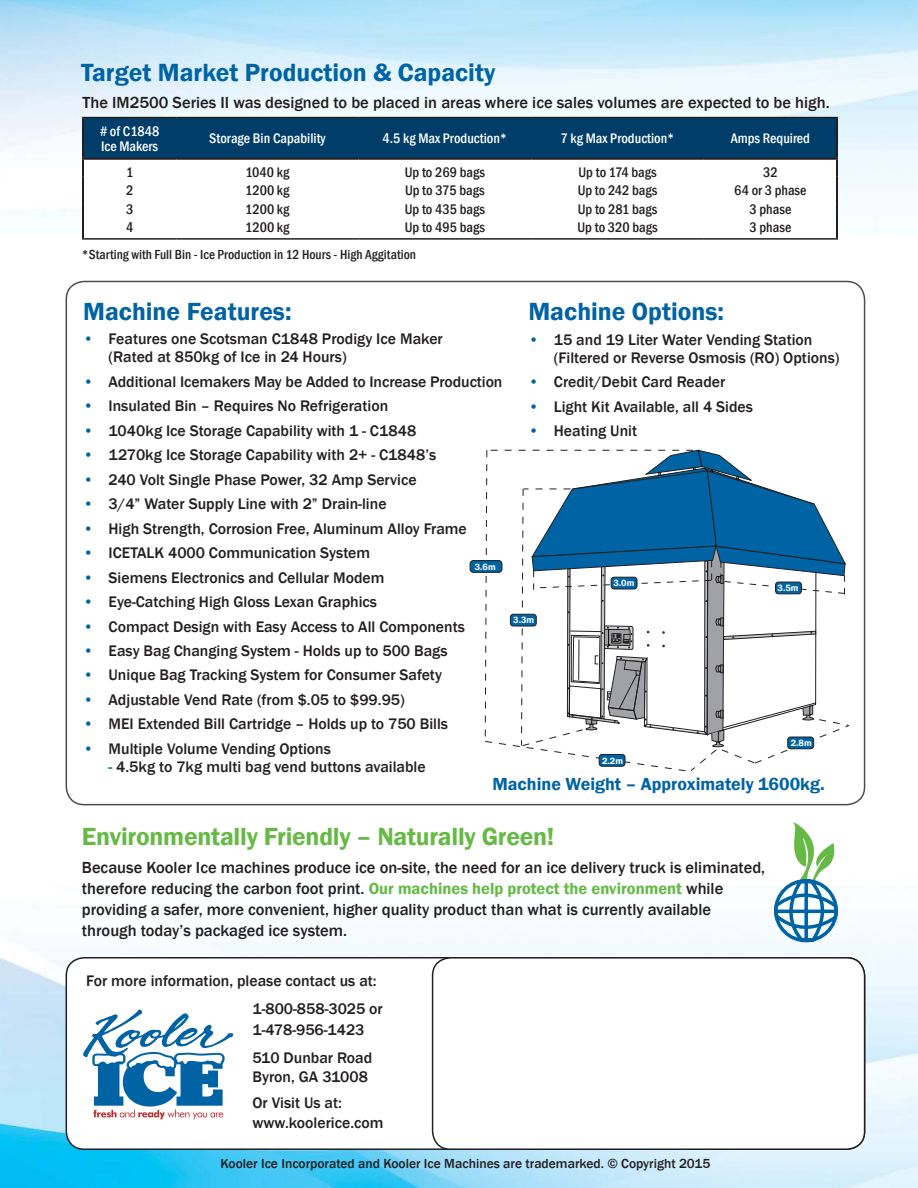
<style>
.page{position:relative;width:918px;height:1188px;background:#fff}
.page>*{position:absolute;margin:0;border:0;box-sizing:border-box;transform-origin:0 0}
.t1{font:600 25.5px "Franklin Gothic";color:#0063a4}
.t2{font:600 25.5px "Franklin Gothic";letter-spacing:-.01em;color:#66b945}
.t3{font:600 18px "Franklin Gothic";color:#0063a4}
.p3_txt{font:500 16.5px/21px "Franklin Gothic";color:#231f20}
.t4{font:500 15.75px/19.5px "Franklin Gothic";color:#231f20}
.t5{font:500 condensed 14.25px "Franklin Gothic";color:#231f20}
.t6{font:500 condensed 14.25px/15px "Franklin Gothic";color:#fff}
.t7{font:500 13.5px "Franklin Gothic";color:#231f20}
.t8{font:500 condensed 13.5px "Franklin Gothic";color:#231f20}
.t9{font:600 11.1px "Franklin Gothic";color:#0063a4}
.t10{font:600 9.3px "Franklin Gothic";color:#fff}
.s1{color:#0063a4}
.s2{font-weight:600;color:#66b945}
</style>
<div class="page">
<img style="left:0;top:0;width:918px;height:1188px">
<div style="left:66px;top:958px;width:799px;height:191px;background:#fff;border-radius:18px"></div>
<div style="left:432px;top:957px;width:433px;height:193px;border:2px solid #231f20;border-radius:18px"></div>
<svg style="left:772px;top:822px;width:68px;height:122px"></svg>
<hr style="left:776px;top:910px;width:60px;height:3px;background:#0063a4">
<svg style="left:804px;top:880px;width:4px;height:62px"></svg>
<div style="left:66px;top:281px;width:799px;height:524px;background:#fff;border-radius:18px"></div>
<svg style="left:83px;top:1010px;width:150px;height:110px"></svg>
<svg style="left:84px;top:177px;width:752px;height:61px"></svg>
<svg style="left:82px;top:118px;width:756px;height:59px"></svg>
<hr style="left:82px;top:177px;width:2px;height:27px;background:#231f20">
<hr style="left:836px;top:177px;width:2px;height:27px;background:#231f20">
<svg style="left:82px;top:204px;width:2px;height:10px"></svg>
<svg style="left:836px;top:204px;width:2px;height:10px"></svg>
<hr style="left:82px;top:214px;width:2px;height:24px;background:#231f20">
<hr style="left:836px;top:214px;width:2px;height:24px;background:#231f20">
<hr style="left:82px;top:118px;width:2px;height:40px;background:#231f20">
<hr style="left:836px;top:118px;width:2px;height:40px;background:#231f20">
<hr style="left:82px;top:158px;width:94px;height:2px;background:#231f20">
<hr style="left:176px;top:158px;width:182px;height:2px;background:#231f20">
<hr style="left:358px;top:158px;width:173px;height:2px;background:#231f20">
<hr style="left:531px;top:158px;width:173px;height:2px;background:#231f20">
<hr style="left:704px;top:158px;width:134px;height:2px;background:#231f20">
<hr style="left:82px;top:117px;width:94px;height:1px;background:#231f20">
<hr style="left:176px;top:117px;width:182px;height:1px;background:#231f20">
<hr style="left:358px;top:117px;width:173px;height:1px;background:#231f20">
<hr style="left:531px;top:117px;width:173px;height:1px;background:#231f20">
<hr style="left:704px;top:117px;width:134px;height:1px;background:#231f20">
<hr style="left:82px;top:238px;width:94px;height:2px;background:#231f20">
<hr style="left:176px;top:238px;width:182px;height:2px;background:#231f20">
<hr style="left:358px;top:238px;width:173px;height:2px;background:#231f20">
<hr style="left:531px;top:238px;width:173px;height:2px;background:#231f20">
<hr style="left:704px;top:238px;width:134px;height:2px;background:#231f20">
<div style="left:470px;top:561px;width:32px;height:11px;background:#0063a4;border-radius:3px"></div>
<div style="left:470px;top:560px;width:32px;height:13px;border:1px solid #231f20;border-radius:3px"></div>
<svg style="left:485px;top:450px;width:365px;height:322px"></svg>
<p class="t1" style="left:81px;top:57px;width:416px">Target Market Production &amp; Capacity</p>
<p class="p3_txt" style="left:83px;top:92px;width:749px">The IM2500 Series II was designed to be placed in areas where ice sales volumes are expected to be high.</p>
<p class="t6" style="left:100px;top:123px;width:61px"># of C1848<br>Ice Makers</p>
<p class="t6" style="left:209px;top:131px;width:118px">Storage Bin Capability</p>
<p class="t6" style="left:383px;top:131px;width:126px">4.5 kg Max Production*</p>
<p class="t6" style="left:561px;top:131px;width:116px">7 kg Max Production*</p>
<p class="t6" style="left:731px;top:131px;width:81px">Amps Required</p>
<p class="t5" style="left:126px;top:163px;width:9px">1</p>
<p class="t5" style="left:245px;top:163px;width:45px">1040 kg</p>
<p class="t5" style="left:405px;top:163px;width:82px">Up to 269 bags</p>
<p class="t5" style="left:579px;top:163px;width:80px">Up to 174 bags</p>
<p class="t5" style="left:763px;top:163px;width:16px">32</p>
<p class="t5" style="left:126px;top:181px;width:9px">2</p>
<p class="t5" style="left:245px;top:181px;width:46px">1200 kg</p>
<p class="t5" style="left:405px;top:181px;width:81px">Up to 375 bags</p>
<p class="t5" style="left:578px;top:181px;width:81px">Up to 242 bags</p>
<p class="t5" style="left:734px;top:181px;width:74px">64 or 3 phase</p>
<p class="t5" style="left:126px;top:200px;width:9px">3</p>
<p class="t5" style="left:245px;top:200px;width:46px">1200 kg</p>
<p class="t5" style="left:405px;top:200px;width:82px">Up to 435 bags</p>
<p class="t5" style="left:578px;top:200px;width:81px">Up to 281 bags</p>
<p class="t5" style="left:750px;top:200px;width:43px">3 phase</p>
<p class="t5" style="left:126px;top:218px;width:9px">4</p>
<p class="t5" style="left:245px;top:218px;width:46px">1200 kg</p>
<p class="t5" style="left:405px;top:218px;width:82px">Up to 495 bags</p>
<p class="t5" style="left:577px;top:218px;width:82px">Up to 320 bags</p>
<p class="t5" style="left:750px;top:218px;width:43px">3 phase</p>
<p class="t8" style="left:82px;top:246px;width:336px">*Starting with Full Bin - Ice Production in 12 Hours - High Aggitation</p>
<p class="t1" style="left:83px;top:296px;width:210px">Machine Features:</p>
<p class="t4" style="left:109px;top:330px;width:336px;line-height:18px;text-indent:-25px"><span class="s1">•</span> Features one Scotsman C1848 Prodigy Ice Maker (Rated at 850kg of Ice in 24 Hours)</p>
<p class="t4" style="left:83px;top:372px;width:421px"><span class="s1">•</span> Additional Icemakers May be Added to Increase Production</p>
<p class="t4" style="left:83px;top:396px;width:307px"><span class="s1">•</span> Insulated Bin – Requires No Refrigeration</p>
<p class="t4" style="left:83px;top:421px;width:335px"><span class="s1">•</span> 1040kg Ice Storage Capability with 1 - C1848</p>
<p class="t4" style="left:83px;top:445px;width:355px"><span class="s1">•</span> 1270kg Ice Storage Capability with 2+ - C1848’s</p>
<p class="t4" style="left:83px;top:470px;width:335px"><span class="s1">•</span> 240 Volt Single Phase Power, 32 Amp Service</p>
<p class="t4" style="left:83px;top:494px;width:305px"><span class="s1">•</span> 3/4” Water Supply Line with 2” Drain-line</p>
<p class="t4" style="left:83px;top:519px;width:385px"><span class="s1">•</span> High Strength, Corrosion Free, Aluminum Alloy Frame</p>
<p class="t4" style="left:83px;top:543px;width:289px"><span class="s1">•</span> ICETALK 4000 Communication System</p>
<p class="t4" style="left:83px;top:568px;width:303px"><span class="s1">•</span> Siemens Electronics and Cellular Modem</p>
<p class="t4" style="left:83px;top:592px;width:295px"><span class="s1">•</span> Eye-Catching High Gloss Lexan Graphics</p>
<p class="t4" style="left:83px;top:617px;width:383px"><span class="s1">•</span> Compact Design with Easy Access to All Components</p>
<p class="t4" style="left:83px;top:641px;width:366px"><span class="s1">•</span> Easy Bag Changing System - Holds up to 500 Bags</p>
<p class="t4" style="left:83px;top:666px;width:360px"><span class="s1">•</span> Unique Bag Tracking System for Consumer Safety</p>
<p class="t4" style="left:83px;top:690px;width:323px"><span class="s1">•</span> Adjustable Vend Rate (from $.05 to $99.95)</p>
<p class="t4" style="left:83px;top:715px;width:367px"><span class="s1">•</span> MEI Extended Bill Cartridge – Holds up to 750 Bills</p>
<p class="t4" style="left:83px;top:739px;width:249px"><span class="s1">•</span> Multiple Volume Vending Options</p>
<p class="t4" style="left:109px;top:757px;width:319px"><span class="s1">-</span> 4.5kg to 7kg multi bag vend buttons available</p>
<p class="t3" style="left:492px;top:773px;width:334px">Machine Weight – Approximately 1600kg.</p>
<p class="t1" style="left:528px;top:296px;width:197px">Machine Options:</p>
<p class="t4" style="left:554px;top:331px;width:287px;line-height:18px;text-indent:-25px"><span class="s1">•</span> 15 and 19 Liter Water Vending Station (Filtered or Reverse Osmosis (RO) Options)</p>
<p class="t4" style="left:528px;top:372px;width:198px"><span class="s1">•</span> Credit/Debit Card Reader</p>
<p class="t4" style="left:528px;top:397px;width:226px"><span class="s1">•</span> Light Kit Available, all 4 Sides</p>
<p class="t4" style="left:528px;top:421px;width:110px"><span class="s1">•</span> Heating Unit</p>
<p class="t10" style="left:475px;top:561px;width:22px">3.6m</p>
<p class="t10" style="left:613px;top:578px;width:22px">3.0m</p>
<p class="t10" style="left:778px;top:582px;width:22px">3.5m</p>
<p class="t10" style="left:513px;top:614px;width:22px">3.3m</p>
<p class="t10" style="left:791px;top:737px;width:22px">2.8m</p>
<p class="t10" style="left:602px;top:755px;width:22px">2.2m</p>
<p class="t9" style="left:622px;top:776px;width:110px">Unit Weight = 1400kg</p>
<p class="t2" style="left:82px;top:821px;width:474px">Environmentally Friendly – Naturally Green!</p>
<p class="p3_txt" style="left:82px;top:857px;width:685px">Because Kooler Ice machines produce ice on-site, the need for an ice delivery truck is eliminated, therefore reducing the carbon foot print. <span class="s2">Our machines help protect the environment</span> while providing a safer, more convenient, higher quality product than what is currently available through today’s packaged ice system.</p>
<p class="t4" style="left:86px;top:971px;width:292px">For more information, please contact us at:</p>
<p class="t4" style="left:252px;top:998px;width:132px;line-height:21px">1-800-858-3025 or<br>1-478-956-1423</p>
<p class="t4" style="left:252px;top:1048px;width:121px">510 Dunbar Road<br>Byron, GA 31008</p>
<p class="t4" style="left:252px;top:1094px;width:133px">Or Visit Us at: www.koolerice.com</p>
<p class="t7" style="left:221px;top:1155px;width:491px">Kooler Ice Incorporated and Kooler Ice Machines are trademarked. © Copyright 2015</p>
</div>
